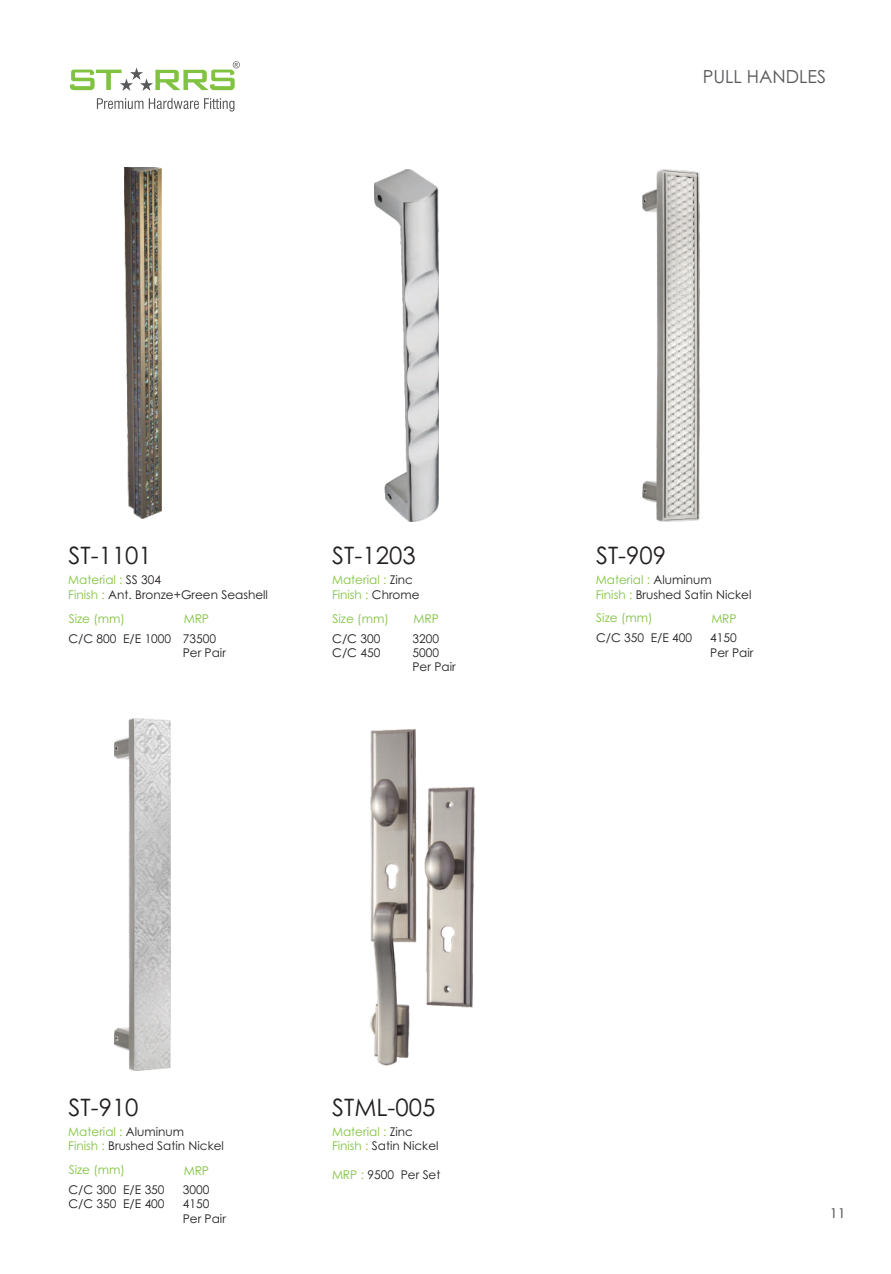
<style>
.page{position:relative;width:891px;height:1274px;background:#fff}
.page>*{position:absolute;margin:0;border:0;box-sizing:border-box;transform-origin:0 0}
.t1{font:24px "Century Gothic";color:#231f20}
.t2{font:18px "Century Gothic";color:#58595b}
.t3{font:13.5px "Limerick";color:#58595b}
.t4{font:12px/14.2px "Century Gothic";color:#231f20}
.t5{font:12px/14.2px "Century Gothic";color:#81c341}
.s1{color:#81c341}
.s2{color:#231f20}
</style>
<div class="page">
<svg style="left:97px;top:98px;width:137px;height:14px"></svg>
<svg style="left:69px;top:61px;width:171px;height:30px"></svg>
<img style="left:125px;top:167px;width:37px;height:351px">
<img style="left:374px;top:170px;width:64px;height:351px">
<img style="left:642px;top:170px;width:57px;height:351px">
<img style="left:115px;top:718px;width:56px;height:352px">
<img style="left:370px;top:729px;width:105px;height:337px">
<h2 class="t2" style="left:702px;top:70px;width:125px">PULL HANDLES</h2>
<h1 class="t1" style="left:68px;top:546px;width:85px">ST-1101</h1>
<p class="t4" style="left:68px;top:574px;width:201px"><span class="s1">Material :</span> SS 304<br><span class="s1">Finish :</span> Ant. Bronze+Green Seashell</p>
<p class="t4" style="left:183px;top:632px;width:45px">73500<br>Per Pair</p>
<p class="t5" style="left:69px;top:612px;width:58px">Size (mm)</p>
<p class="t5" style="left:184px;top:613px;width:27px">MRP</p>
<p class="t4" style="left:68px;top:632px;width:104px">C/C 800 E/E 1000</p>
<h1 class="t1" style="left:332px;top:546px;width:85px">ST-1203</h1>
<p class="t5" style="left:332px;top:574px;width:89px">Material : <span class="s2">Zinc<br></span>Finish : <span class="s2">Chrome</span></p>
<p class="t4" style="left:412px;top:632px;width:45px">3200<br>5000<br>Per Pair</p>
<p class="t5" style="left:332px;top:612px;width:58px">Size (mm)</p>
<p class="t5" style="left:413px;top:613px;width:27px">MRP</p>
<p class="t4" style="left:332px;top:632px;width:50px">C/C 300<br>C/C 450</p>
<h1 class="t1" style="left:595px;top:546px;width:72px">ST-909</h1>
<p class="t4" style="left:595px;top:574px;width:157px"><span class="s1">Material :</span> Aluminum<br><span class="s1">Finish :</span> Brushed Satin Nickel</p>
<p class="t4" style="left:710px;top:632px;width:45px">4150<br>Per Pair</p>
<p class="t5" style="left:596px;top:612px;width:58px">Size (mm)</p>
<p class="t5" style="left:711px;top:612px;width:27px">MRP</p>
<p class="t4" style="left:595px;top:632px;width:98px">C/C 350 E/E 400</p>
<h1 class="t1" style="left:68px;top:1097px;width:72px">ST-910</h1>
<p class="t4" style="left:68px;top:1125px;width:157px"><span class="s1">Material :</span> Aluminum<br><span class="s1">Finish :</span> Brushed Satin Nickel</p>
<p class="t4" style="left:183px;top:1183px;width:45px">3000<br>4150<br>Per Pair</p>
<p class="t5" style="left:69px;top:1163px;width:58px">Size (mm)</p>
<p class="t5" style="left:184px;top:1164px;width:27px">MRP</p>
<p class="t4" style="left:68px;top:1183px;width:98px">C/C 300 E/E 350<br>C/C 350 E/E 400</p>
<h1 class="t1" style="left:332px;top:1097px;width:105px">STML-005</h1>
<p class="t5" style="left:332px;top:1125px;width:108px">Material : <span class="s2">Zinc<br></span>Finish : <span class="s2">Satin Nickel</span></p>
<p class="t4" style="left:332px;top:1168px;width:110px"><span class="s1">MRP :</span> 9500 Per Set</p>
<p class="t3" style="left:829px;top:1204px;width:18px">11</p>
</div>
